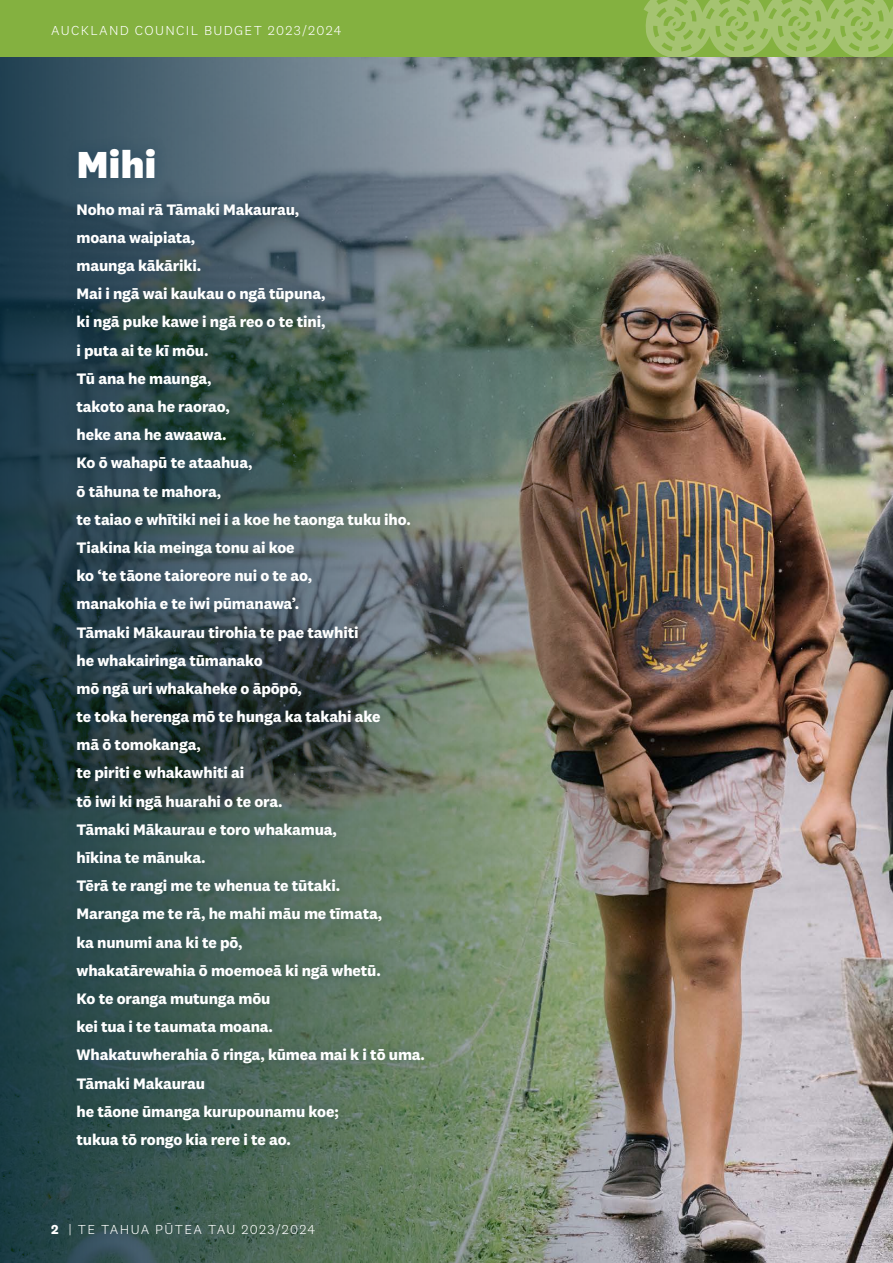
<style>
.page{position:relative;width:893px;height:1263px;background:#fff}
.page>*{position:absolute;margin:0;border:0;box-sizing:border-box;transform-origin:0 0}
.t1{font:800 39px "National 2";color:#fff}
.t2{font:700 15.75px/28.2px "National 2";letter-spacing:-.01em;color:#fff}
.t3{font:300 13.5px "National 2";letter-spacing:.1em;color:#fff}
.s1{font-weight:700}
</style>
<div class="page">
<img style="left:0;top:57px;width:886px;height:1206px">
<img style="left:886px;top:57px;width:7px;height:1206px">
<div style="left:63px;top:135px;width:374px;height:1027px;background:#002e4f;opacity:.32"></div>
<div style="left:0;top:0;width:893px;height:57px;background:#84b140"></div>
<svg style="left:644px;top:0;width:249px;height:57px"></svg>
<p class="t3" style="left:51px;top:22px;width:292px">AUCKLAND COUNCIL BUDGET 2023/2024</p>
<h1 class="t1" style="left:77px;top:140px;width:81px">Mihi</h1>
<p class="t2" style="left:77px;top:195px;width:350px">Noho mai rā Tāmaki Makaurau,<br>moana waipiata,<br>maunga kākāriki.<br>Mai i ngā wai kaukau o ngā tūpuna,<br>ki ngā puke kawe i ngā reo o te tini,<br>i puta ai te kī mōu.<br>Tū ana he maunga,<br>takoto ana he raorao,<br>heke ana he awaawa.<br>Ko ō wahapū te ataahua,<br>ō tāhuna te mahora,<br>te taiao e whītiki nei i a koe he taonga tuku iho.<br>Tiakina kia meinga tonu ai koe<br>ko ‘te tāone taioreore nui o te ao,<br>manakohia e te iwi pūmanawa’.<br>Tāmaki Mākaurau tirohia te pae tawhiti<br>he whakairinga tūmanako<br>mō ngā uri whakaheke o āpōpō,<br>te toka herenga mō te hunga ka takahi ake<br>mā ō tomokanga,<br>te piriti e whakawhiti ai<br>tō iwi ki ngā huarahi o te ora.<br>Tāmaki Mākaurau e toro whakamua,<br>hīkina te mānuka.<br>Tērā te rangi me te whenua te tūtaki.<br>Maranga me te rā, he mahi māu me tīmata,<br>ka nunumi ana ki te pō,<br>whakatārewahia ō moemoeā ki ngā whetū.<br>Ko te oranga mutunga mōu<br>kei tua i te taumata moana.<br>Whakatuwherahia ō ringa, kūmea mai k i tō uma.<br>Tāmaki Makaurau<br>he tāone ūmanga kurupounamu koe;<br>tukua tō rongo kia rere i te ao.</p>
<p class="t3" style="left:51px;top:1221px;width:266px"><span class="s1">2</span> | TE TAHUA PŪTEA TAU 2023/2024</p>
</div>
